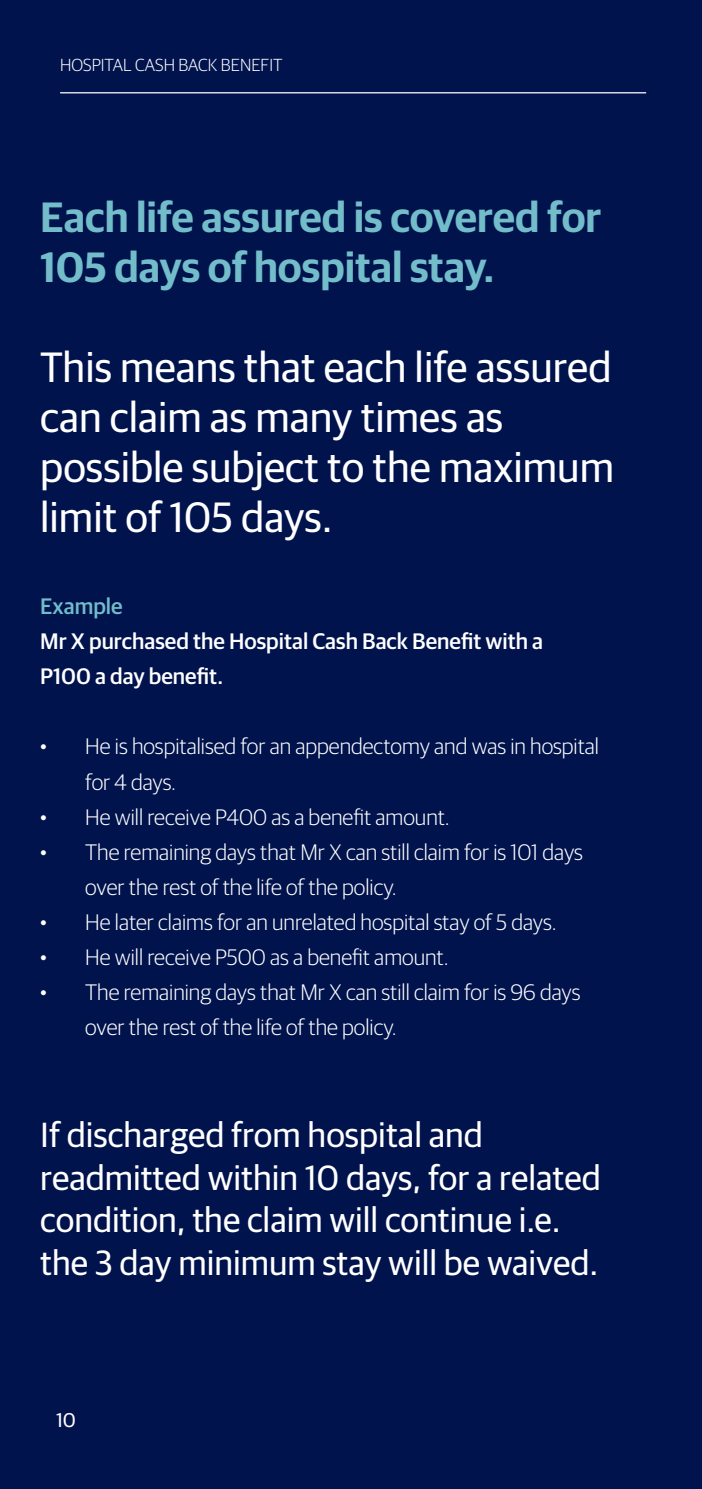
<style>
.page{position:relative;width:702px;height:1489px;background:#fff}
.page>*{position:absolute;margin:0;border:0;box-sizing:border-box;transform-origin:0 0}
.t1{font:42.5px/50px "Guardian Sans";color:#fff}
.t2{font:600 42.5px/50px "Guardian Sans";color:#73bcca}
.t3{font:35px/42.5px "Guardian Sans";color:#fff}
.t4{font:300 22.5px/35px "Guardian Sans";color:#fff}
.t5{font:500 22.5px "Guardian Sans";color:#fff}
.t6{font:500 22.5px "Guardian Sans";color:#73bcca}
.t7{font:20px "Guardian Sans";color:#fff}
.t8{font:300 17.5px "Guardian Sans";color:#fff}
</style>
<div class="page">
<div style="left:0;top:0;width:702px;height:1488px;background:#00134d"></div>
<hr style="left:60px;top:92px;width:586px;height:1px;background:#fff">
<p class="t8" style="left:60px;top:52px;width:224px">HOSPITAL CASH BACK BENEFIT</p>
<p class="t2" style="left:40px;top:189px;width:562px">Each life assured is covered for<br>105 days of hospital stay.</p>
<p class="t1" style="left:40px;top:339px;width:575px">This means that each life assured can claim as many times as possible subject to the maximum limit of 105 days.</p>
<p class="t6" style="left:40px;top:590px;width:84px">Example</p>
<p class="t5" style="left:40px;top:625px;width:504px">Mr X purchased the Hospital Cash Back Benefit with a</p>
<p class="t5" style="left:40px;top:660px;width:184px">P100 a day benefit.</p>
<p class="t4" style="left:85px;top:727px;width:515px;text-indent:-45px">• He is hospitalised for an appendectomy and was in hospital for 4 days.</p>
<p class="t4" style="left:40px;top:797px;width:410px">• He will receive P400 as a benefit amount.</p>
<p class="t4" style="left:85px;top:832px;width:499px;text-indent:-45px">• The remaining days that Mr X can still claim for is 101 days over the rest of the life of the policy.</p>
<p class="t4" style="left:40px;top:902px;width:517px">• He later claims for an unrelated hospital stay of 5 days.</p>
<p class="t4" style="left:40px;top:937px;width:409px">• He will receive P500 as a benefit amount.</p>
<p class="t4" style="left:85px;top:972px;width:497px;text-indent:-45px">• The remaining days that Mr X can still claim for is 96 days over the rest of the life of the policy.</p>
<p class="t3" style="left:40px;top:1111px;width:562px">If discharged from hospital and readmitted within 10 days, for a related condition, the claim will continue i.e. the 3 day minimum stay will be waived.</p>
<p class="t7" style="left:56px;top:1405px;width:21px">10</p>
</div>
